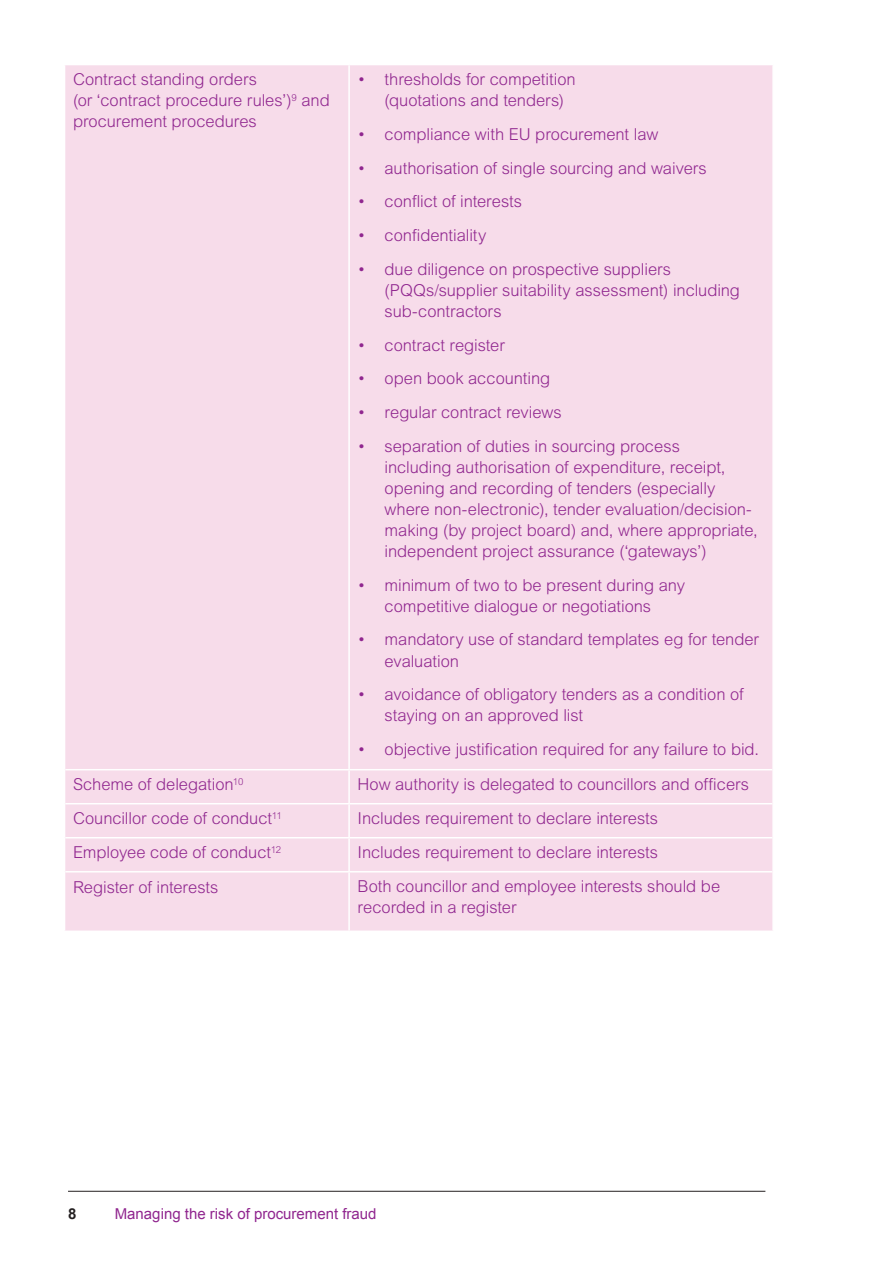
<style>
.page{position:relative;width:893px;height:1263px;background:#fff}
.page>*{position:absolute;margin:0;border:0;box-sizing:border-box;transform-origin:0 0}
.t1{font:300 16.5px/21px "Arial MT Std";letter-spacing:-.005em;color:#90268f}
.t2{font:15px "Arial";color:#90268f}
.t3{font:700 15px "Arial";color:#231f20}
</style>
<div class="page">
<hr style="left:68px;top:1191px;width:697px;height:1px;background:#231f20">
<div style="left:65px;top:65px;width:707px;height:865px;background:#f7dcea"></div>
<hr style="left:348px;top:65px;width:2px;height:704px;background:#fff">
<hr style="left:348px;top:770px;width:2px;height:33px;background:#fff">
<hr style="left:65px;top:803px;width:284px;height:1px;background:#fff">
<hr style="left:349px;top:803px;width:423px;height:1px;background:#fff">
<hr style="left:348px;top:804px;width:2px;height:33px;background:#fff">
<hr style="left:348px;top:838px;width:2px;height:33px;background:#fff">
<hr style="left:65px;top:871px;width:284px;height:1px;background:#fff">
<hr style="left:349px;top:871px;width:423px;height:1px;background:#fff">
<hr style="left:348px;top:872px;width:2px;height:58px;background:#fff">
<hr style="left:65px;top:837px;width:284px;height:1px;background:#fff">
<hr style="left:349px;top:837px;width:423px;height:1px;background:#fff">
<hr style="left:65px;top:769px;width:284px;height:1px;background:#fff">
<hr style="left:349px;top:769px;width:423px;height:1px;background:#fff">
<p class="t1" style="left:73px;top:69px;width:258px">Contract standing orders<br>(or ‘contract procedure rules’)<sup>9</sup> and procurement procedures</p>
<p class="t1" style="left:385px;top:69px;width:193px;text-indent:-27px">• thresholds for competition (quotations and tenders)</p>
<p class="t1" style="left:358px;top:123px;width:302px">• compliance with EU procurement law</p>
<p class="t1" style="left:358px;top:157px;width:351px">• authorisation of single sourcing and waivers</p>
<p class="t1" style="left:358px;top:191px;width:166px">• conflict of interests</p>
<p class="t1" style="left:358px;top:225px;width:130px">• confidentiality</p>
<p class="t1" style="left:385px;top:258px;width:357px;text-indent:-27px">• due diligence on prospective suppliers (PQQs/supplier suitability assessment) including sub-contractors</p>
<p class="t1" style="left:358px;top:334px;width:149px">• contract register</p>
<p class="t1" style="left:358px;top:368px;width:194px">• open book accounting</p>
<p class="t1" style="left:358px;top:402px;width:206px">• regular contract reviews</p>
<p class="t1" style="left:385px;top:436px;width:375px;text-indent:-27px">• separation of duties in sourcing process<br>including authorisation of expenditure, receipt, opening and recording of tenders (especially where non-electronic), tender evaluation/decision&shy;making (by project board) and, where appropriate, independent project assurance (‘gateways’)</p>
<p class="t1" style="left:358px;top:574px;width:329px;text-align:center">• minimum of two to be present during any competitive dialogue or negotiations</p>
<p class="t1" style="left:385px;top:629px;width:376px;text-indent:-27px">• mandatory use of standard templates eg for tender evaluation</p>
<p class="t1" style="left:385px;top:684px;width:361px;text-indent:-27px">• avoidance of obligatory tenders as a condition of staying on an approved list</p>
<p class="t1" style="left:358px;top:739px;width:403px">• objective justification required for any failure to bid.</p>
<p class="t1" style="left:73px;top:774px;width:172px">Scheme of delegation<sup>10</sup></p>
<p class="t1" style="left:358px;top:774px;width:393px">How authority is delegated to councillors and officers</p>
<p class="t1" style="left:73px;top:808px;width:210px">Councillor code of conduct<sup>11</sup></p>
<p class="t1" style="left:358px;top:808px;width:302px">Includes requirement to declare interests</p>
<p class="t1" style="left:73px;top:842px;width:210px">Employee code of conduct<sup>12</sup></p>
<p class="t1" style="left:358px;top:842px;width:302px">Includes requirement to declare interests</p>
<p class="t1" style="left:73px;top:877px;width:147px">Register of interests</p>
<p class="t1" style="left:358px;top:876px;width:364px">Both councillor and employee interests should be recorded in a register</p>
<p class="t3" style="left:68px;top:1203px;width:10px">8</p>
<p class="t2" style="left:115px;top:1203px;width:263px">Managing the risk of procurement fraud</p>
</div>
